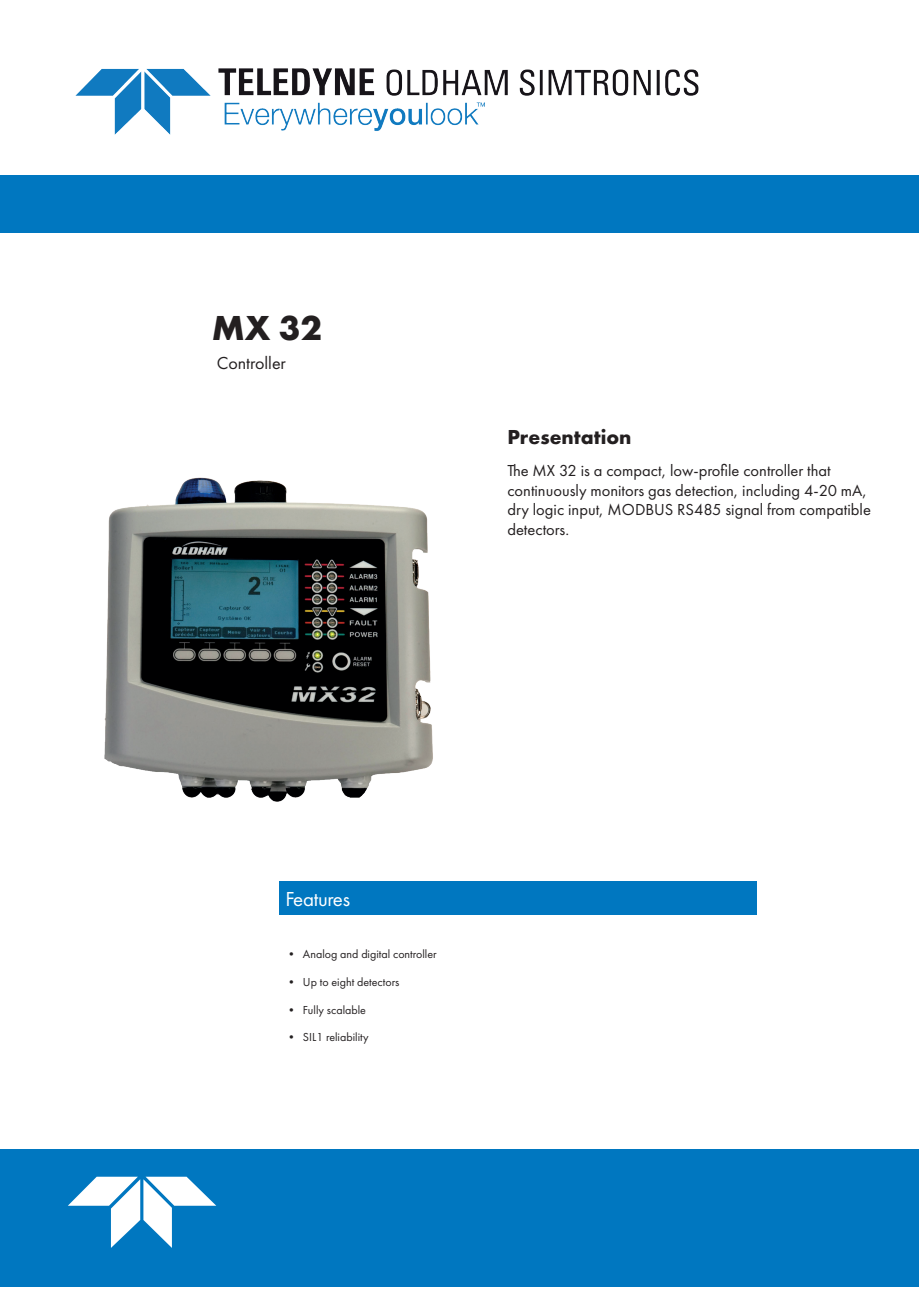
<style>
.page{position:relative;width:919px;height:1289px;background:#fff}
.page>*{position:absolute;margin:0;border:0;box-sizing:border-box;transform-origin:0 0}
.t1{font:700 36px "Futura PT";color:#231f20}
.t2{font:700 21px "Futura PT";color:#231f20}
.t3{font:21px "Futura PT";letter-spacing:-.015em;color:#fff}
.t4{font:18px "Futura PT";color:#231f20}
.t5{font:16.5px/19.5px "Futura PT";color:#231f20}
.t6{font:12px "Futura PT";color:#231f20}
</style>
<div class="page">
<img style="left:104px;top:477px;width:329px;height:325px">
<div style="left:0;top:175px;width:918px;height:57px;background:#0077c0"></div>
<div style="left:0;top:1149px;width:918px;height:137px;background:#0077c0"></div>
<svg style="left:68px;top:1176px;width:148px;height:71px"></svg>
<img style="left:75px;top:68px;width:624px;height:67px">
<div style="left:279px;top:881px;width:477px;height:34px;background:#0077c0"></div>
<h1 class="t1" style="left:212px;top:305px;width:112px">MX 32</h1>
<p class="t4" style="left:217px;top:353px;width:71px">Controller</p>
<p class="t2" style="left:507px;top:423px;width:126px">Presentation</p>
<p class="t5" style="left:507px;top:461px;width:365px">The MX 32 is a compact, low-profile controller that continuously monitors gas detection, including 4-20 mA, dry logic input, MODBUS RS485 signal from compatible detectors.</p>
<p class="t3" style="left:285px;top:886px;width:66px">Features</p>
<p class="t6" style="left:285px;top:946px;width:153px">• Analog and digital controller</p>
<p class="t6" style="left:285px;top:974px;width:115px">• Up to eight detectors</p>
<p class="t6" style="left:285px;top:1002px;width:82px">• Fully scalable</p>
<p class="t6" style="left:285px;top:1030px;width:85px">• SIL1 reliability</p>
</div>
